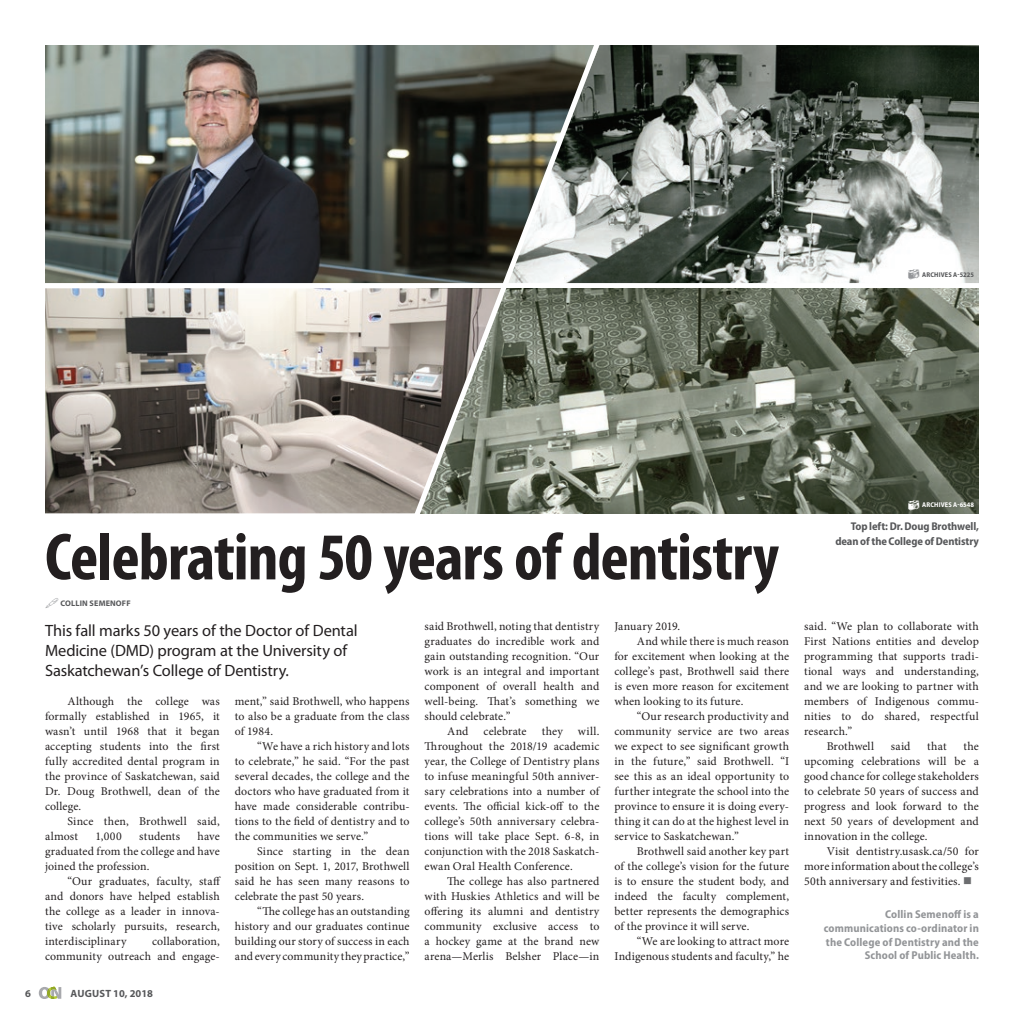
<style>
.page{position:relative;width:1024px;height:1024px;background:#fff}
.page>*{position:absolute;margin:0;border:0;box-sizing:border-box;transform-origin:0 0}
.t1{font:700 condensed 67.25px "Myriad Pro";letter-spacing:-.015em;color:#231f20}
.t2{font:16.38px/20px "Myriad Pro";letter-spacing:-.01em;color:#231f20}
.t3{font:11.88px/15px "Minion Pro";letter-spacing:.01em;color:#231f20;text-align:justify}
.t4{font:700 semi-condensed 11.38px/13.8px "Myriad Pro";letter-spacing:.01em;color:#939598;text-align:right}
.t5{font:700 semi-condensed 11.25px/15px "Myriad Pro";letter-spacing:-.01em;color:#57585a;text-align:right}
.t6{font:700 10.5px "Myriad Pro";color:#57585a}
.t7{font:700 8.12px "Myriad Pro";letter-spacing:.02em;color:#57585a}
.t8{font:700 semi-condensed 6.88px "Myriad Pro";letter-spacing:.02em;color:#fff}
.t9{font:700 semi-condensed 6.88px "Myriad Pro";letter-spacing:.02em;color:#57585a}
.s1{color:#6c6d70}
</style>
<div class="page">
<svg style="left:39px;top:987px;width:22px;height:12px"></svg>
<img style="left:611px;top:45px;width:368px;height:238px">
<img style="left:611px;top:288px;width:368px;height:225px">
<img style="left:45px;top:45px;width:365px;height:238px">
<img style="left:45px;top:288px;width:365px;height:225px">
<svg style="left:410px;top:45px;width:201px;height:469px;background:#6f7269"></svg>
<svg style="left:908px;top:499px;width:11px;height:11px"></svg>
<svg style="left:908px;top:269px;width:11px;height:10px"></svg>
<p class="t9" style="left:922px;top:271px;width:53px">ARCHIVES A-5225</p>
<h1 class="t1" style="left:45px;top:520px;width:735px">Celebrating 50 years of dentistry</h1>
<p class="t3" style="left:614px;top:619px;width:67px">January 2019.</p>
<p class="t3" style="left:637px;top:634px;width:154px">And while there is much reason</p>
<p class="t3" style="left:614px;top:649px;width:176px">for excitement when looking at the</p>
<p class="t3" style="left:614px;top:664px;width:176px">college’s past, Brothwell said there</p>
<p class="t3" style="left:614px;top:679px;width:176px">is even more reason for excitement</p>
<p class="t3" style="left:614px;top:694px;width:130px">when looking to its future.</p>
<p class="t3" style="left:637px;top:709px;width:154px">“Our research productivity and</p>
<p class="t3" style="left:614px;top:724px;width:176px">community service are two areas</p>
<p class="t3" style="left:614px;top:739px;width:176px">we expect to see significant growth</p>
<p class="t3" style="left:614px;top:754px;width:176px">in the future,” said Brothwell. “I</p>
<p class="t3" style="left:614px;top:769px;width:176px">see this as an ideal opportunity to</p>
<p class="t3" style="left:614px;top:784px;width:176px">further integrate the school into the</p>
<p class="t3" style="left:614px;top:799px;width:176px">province to ensure it is doing every-</p>
<p class="t3" style="left:614px;top:814px;width:176px">thing it can do at the highest level in</p>
<p class="t3" style="left:614px;top:829px;width:126px">service to Saskatchewan.”</p>
<p class="t3" style="left:637px;top:844px;width:154px">Brothwell said another key part</p>
<p class="t3" style="left:614px;top:859px;width:176px">of the college’s vision for the future</p>
<p class="t3" style="left:614px;top:874px;width:176px">is to ensure the student body, and</p>
<p class="t3" style="left:614px;top:889px;width:176px">indeed the faculty complement,</p>
<p class="t3" style="left:614px;top:904px;width:176px">better represents the demographics</p>
<p class="t3" style="left:614px;top:919px;width:137px">of the province it will serve.</p>
<p class="t3" style="left:637px;top:934px;width:154px">“We are looking to attract more</p>
<p class="t3" style="left:614px;top:949px;width:176px">Indigenous students and faculty,” he</p>
<p class="t7" style="left:60px;top:599px;width:72px">COLLIN SEMENOFF</p>
<p class="t3" style="left:425px;top:619px;width:176px">said Brothwell, noting that dentistry</p>
<p class="t3" style="left:425px;top:634px;width:176px">graduates do incredible work and</p>
<p class="t3" style="left:425px;top:649px;width:176px">gain outstanding recognition. “Our</p>
<p class="t3" style="left:425px;top:664px;width:176px">work is an integral and important</p>
<p class="t3" style="left:425px;top:679px;width:176px">component of overall health and</p>
<p class="t3" style="left:425px;top:694px;width:176px">well-being. That’s something we</p>
<p class="t3" style="left:425px;top:709px;width:87px">should celebrate.”</p>
<p class="t3" style="left:447px;top:724px;width:23px">And</p>
<p class="t3" style="left:483px;top:724px;width:45px">celebrate</p>
<p class="t3" style="left:542px;top:724px;width:23px">they</p>
<h2 class="t2" style="left:45px;top:620px;width:314px">This fall marks 50 years of the Doctor of Dental<br>Medicine (DMD) program at the University of<br>Saskatchewan’s College of Dentistry.</h2>
<p class="t3" style="left:235px;top:694px;width:176px">ment,” said Brothwell, who happens to also be a graduate from the class of 1984.</p>
<p class="t3" style="left:235px;top:739px;width:176px;text-indent:23px">“We have a rich history and lots to celebrate,” he said. “For the past several decades, the college and the doctors who have graduated from it have made considerable contribu&shy;tions to the field of dentistry and to the communities we serve.”</p>
<p class="t3" style="left:235px;top:844px;width:176px;text-indent:23px">Since starting in the dean position on Sept. 1, 2017, Brothwell said he has seen many reasons to celebrate the past 50 years.</p>
<p class="t3" style="left:235px;top:904px;width:176px;text-indent:23px">“The college has an outstanding history and our graduates continue building our story of success in each and every community they practice,”</p>
<p class="t3" style="left:45px;top:694px;width:176px;text-indent:23px">Although the college was formally established in 1965, it wasn’t until 1968 that it began accepting students into the first fully accredited dental program in the province of Saskatchewan, said Dr. Doug Brothwell, dean of the college.</p>
<p class="t3" style="left:45px;top:814px;width:176px;text-indent:23px">Since then, Brothwell said, almost</p>
<p class="t3" style="left:425px;top:724px;width:176px;text-indent:153px">will.<br>Throughout the 2018/19 academic year, the College of Dentistry plans to infuse meaningful 50th anniver&shy;sary celebrations into a number of events. The official kick-off to the college’s 50th anniversary celebra&shy;tions will take place Sept. 6-8, in conjunction with the 2018 Saskatch&shy;ewan Oral Health Conference.</p>
<p class="t3" style="left:425px;top:874px;width:176px;text-indent:23px">The college has also partnered with Huskies Athletics and will be offering its alumni and dentistry community exclusive access to a hockey game at the brand new arena—Merlis Belsher Place—in</p>
<p class="t3" style="left:45px;top:829px;width:176px;text-indent:153px">have graduated from the college and have joined the profession.</p>
<p class="t3" style="left:45px;top:874px;width:177px;text-indent:23px">“Our graduates, faculty, staff and donors have helped establish the college as a leader in innova&shy;tive scholarly pursuits, research, interdisciplinary</p>
<p class="t3" style="left:96px;top:829px;width:28px">1,000</p>
<p class="t3" style="left:139px;top:829px;width:42px">students</p>
<p class="t3" style="left:45px;top:934px;width:176px;text-align:right">collaboration,<br>community outreach and engage-</p>
<p class="t6" style="left:25px;top:987px;width:7px">6</p>
<p class="t6" style="left:71px;top:987px;width:84px">AUGUST 10, 2018</p>
<p class="t8" style="left:922px;top:501px;width:53px">ARCHIVES A-6548</p>
<p class="t5" style="left:835px;top:519px;width:145px">Top left: Dr. Doug Brothwell, dean of the College of Dentistry</p>
<p class="t3" style="left:804px;top:619px;width:176px">said. “We plan to collaborate with</p>
<p class="t3" style="left:804px;top:634px;width:176px">First Nations entities and develop</p>
<p class="t3" style="left:804px;top:649px;width:176px">programming that supports tradi-</p>
<p class="t3" style="left:804px;top:664px;width:176px">tional ways and understanding,</p>
<p class="t3" style="left:804px;top:679px;width:176px">and we are looking to partner with</p>
<p class="t3" style="left:804px;top:694px;width:176px">members of Indigenous commu-</p>
<p class="t3" style="left:804px;top:709px;width:176px">nities to do shared, respectful</p>
<p class="t3" style="left:804px;top:724px;width:50px">research.”</p>
<p class="t3" style="left:826px;top:739px;width:49px">Brothwell</p>
<p class="t3" style="left:891px;top:739px;width:21px">said</p>
<p class="t3" style="left:927px;top:739px;width:21px">that</p>
<p class="t3" style="left:804px;top:739px;width:176px;text-indent:159px">the upcoming celebrations will be a good chance for college stakeholders to celebrate 50 years of success and progress and look forward to the next 50 years of development and innovation in the college.</p>
<p class="t3" style="left:804px;top:844px;width:176px;text-indent:23px">Visit dentistry.usask.ca/50 for more information about the college’s 50th anniversary and festivities. <span class="s1">■</span></p>
<p class="t4" style="left:824px;top:908px;width:157px">Collin Semenoff is a communications co-ordinator in the College of Dentistry and the<br>School of Public Health.</p>
</div>
